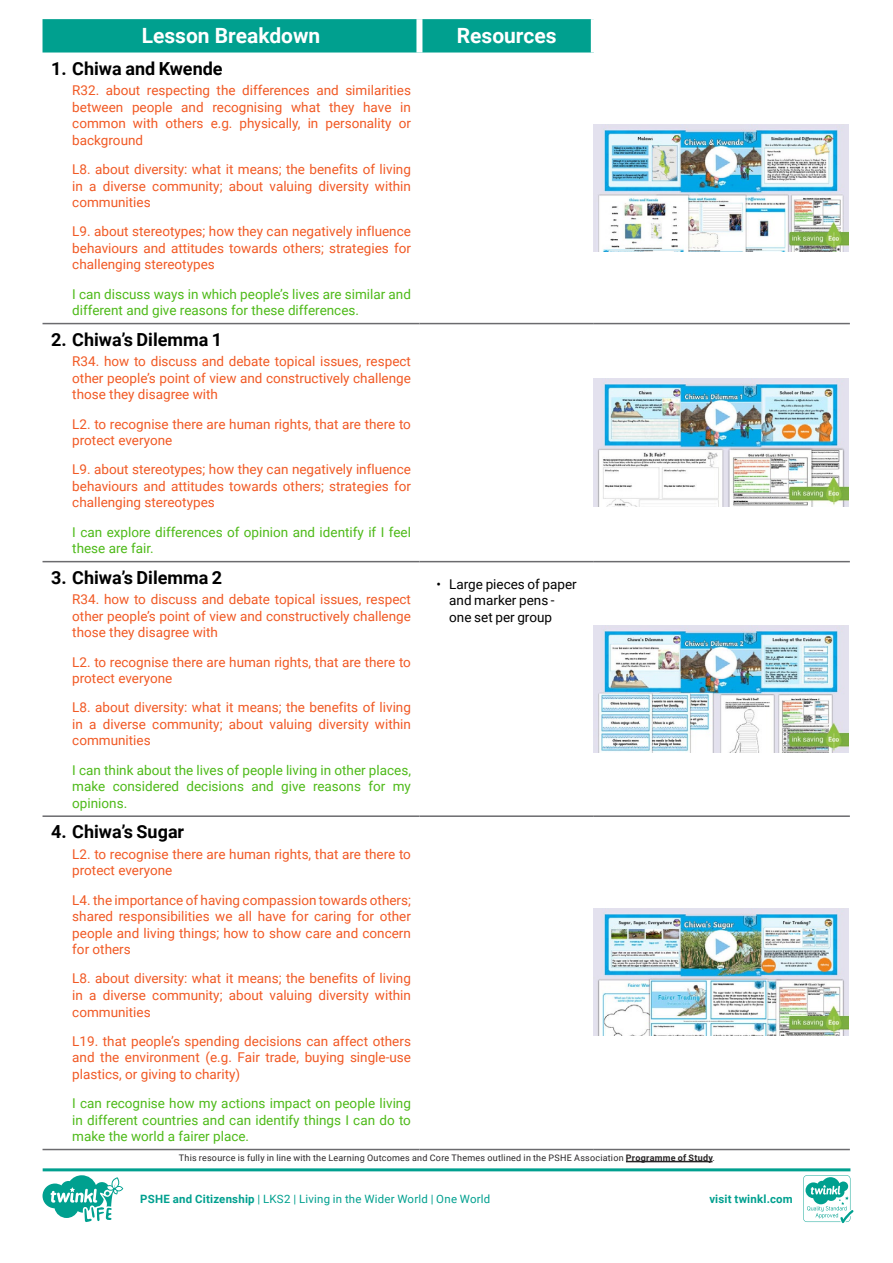
<style>
.page{position:relative;width:893px;height:1263px;background:#fff}
.page>*{position:absolute;margin:0;border:0;box-sizing:border-box;transform-origin:0 0}
.Heading_3{font:700 21px "Roboto";color:#fff}
.t1{font:700 18px "Roboto";color:#000}
.Adult_Body_Copy{font:13.5px/16.5px "Roboto";color:#f15924;text-align:justify}
.Adult_Body_Copy-2{font:13.5px/16.5px "Roboto";color:#4eba19}
.t2{font:13.5px/16.5px "Roboto";color:#000}
.t3{font:11.4px "Roboto";letter-spacing:.02em;color:#00a08f}
.t4{font:700 11.4px "Roboto";letter-spacing:.02em;color:#00a08f}
.t5{font:9px "Roboto";letter-spacing:.025em;color:#282526}
.s1{font-weight:700}
</style>
<div class="page">
<div style="left:43px;top:19px;width:548px;height:34px;background:#00a08f"></div>
<hr style="left:43px;top:323px;width:376px;height:1px;background:#6b6b6e">
<hr style="left:419px;top:323px;width:175px;height:1px;background:#6b6b6e">
<hr style="left:594px;top:323px;width:256px;height:1px;background:#6b6b6e">
<hr style="left:43px;top:561px;width:376px;height:1px;background:#6b6b6e">
<hr style="left:419px;top:561px;width:175px;height:1px;background:#6b6b6e">
<hr style="left:594px;top:561px;width:256px;height:1px;background:#6b6b6e">
<hr style="left:43px;top:815px;width:376px;height:2px;background:#6b6b6e">
<hr style="left:419px;top:815px;width:175px;height:2px;background:#6b6b6e">
<hr style="left:594px;top:815px;width:256px;height:2px;background:#6b6b6e">
<hr style="left:43px;top:1149px;width:376px;height:1px;background:#6b6b6e">
<hr style="left:419px;top:1149px;width:175px;height:1px;background:#6b6b6e">
<hr style="left:594px;top:1149px;width:256px;height:1px;background:#6b6b6e">
<div style="left:416px;top:19px;width:6px;height:34px;background:#fff"></div>
<img style="left:594px;top:124px;width:255px;height:128px">
<img style="left:594px;top:379px;width:255px;height:127px">
<img style="left:594px;top:625px;width:255px;height:128px">
<img style="left:594px;top:908px;width:255px;height:128px">
<hr style="left:626px;top:1161px;width:87px;height:1px;background:#282526">
<svg style="left:43px;top:1168px;width:810px;height:55px"></svg>
<p class="Heading_3" style="left:142px;top:21px;width:180px">Lesson Breakdown</p>
<p class="Heading_3" style="left:457px;top:21px;width:101px">Resources</p>
<p class="t1" style="left:51px;top:56px;width:173px">1. Chiwa and Kwende</p>
<p class="Adult_Body_Copy" style="left:72px;top:82px;width:340px">R32. about respecting the differences and similarities between people and recognising what they have in common with others e.g. physically, in personality or background</p>
<p class="Adult_Body_Copy" style="left:72px;top:160px;width:340px">L8. about diversity: what it means; the benefits of living in a diverse community; about valuing diversity within communities</p>
<p class="Adult_Body_Copy" style="left:72px;top:223px;width:340px">L9. about stereotypes; how they can negatively influence behaviours and attitudes towards others; strategies for challenging stereotypes</p>
<p class="Adult_Body_Copy-2" style="left:72px;top:285px;width:340px">I can discuss ways in which people’s lives are similar and different and give reasons for these differences.</p>
<p class="t1" style="left:51px;top:327px;width:173px">2. Chiwa’s Dilemma 1</p>
<p class="Adult_Body_Copy" style="left:72px;top:353px;width:340px">R34. how to discuss and debate topical issues, respect other people’s point of view and constructively challenge those they disagree with</p>
<p class="Adult_Body_Copy" style="left:72px;top:415px;width:340px">L2. to recognise there are human rights, that are there to protect everyone</p>
<p class="Adult_Body_Copy" style="left:72px;top:461px;width:340px">L9. about stereotypes; how they can negatively influence behaviours and attitudes towards others; strategies for challenging stereotypes</p>
<p class="Adult_Body_Copy-2" style="left:72px;top:523px;width:340px">I can explore differences of opinion and identify if I feel these are fair.</p>
<p class="t1" style="left:51px;top:565px;width:173px">3. Chiwa’s Dilemma 2</p>
<p class="Adult_Body_Copy" style="left:72px;top:591px;width:340px">R34. how to discuss and debate topical issues, respect other people’s point of view and constructively challenge those they disagree with</p>
<p class="Adult_Body_Copy" style="left:72px;top:653px;width:340px">L2. to recognise there are human rights, that are there to protect everyone</p>
<p class="Adult_Body_Copy" style="left:72px;top:699px;width:340px">L8. about diversity: what it means; the benefits of living in a diverse community; about valuing diversity within communities</p>
<p class="Adult_Body_Copy-2" style="left:72px;top:761px;width:340px;text-align:justify">I can think about the lives of people living in other places, make considered decisions and give reasons for my opinions.</p>
<p class="t2" style="left:449px;top:575px;width:129px;text-indent:-13px">• Large pieces of paper and marker pens - one set per group</p>
<p class="t1" style="left:51px;top:819px;width:135px">4. Chiwa’s Sugar</p>
<p class="Adult_Body_Copy" style="left:72px;top:845px;width:340px">L2. to recognise there are human rights, that are there to protect everyone</p>
<p class="Adult_Body_Copy" style="left:72px;top:891px;width:340px">L4. the importance of having compassion towards others; shared responsibilities we all have for caring for other people and living things; how to show care and concern for others</p>
<p class="Adult_Body_Copy" style="left:72px;top:970px;width:340px">L8. about diversity: what it means; the benefits of living in a diverse community; about valuing diversity within communities</p>
<p class="Adult_Body_Copy" style="left:72px;top:1032px;width:340px">L19. that people’s spending decisions can affect others and the environment (e.g. Fair trade, buying single-use plastics, or giving to charity)</p>
<p class="Adult_Body_Copy-2" style="left:72px;top:1094px;width:340px;text-align:justify">I can recognise how my actions impact on people living in different countries and can identify things I can do to make the world a fairer place.</p>
<p class="t5" style="left:179px;top:1151px;width:538px">This resource is fully in line with the Learning Outcomes and Core Themes outlined in the PSHE Association <span class="s1">Programme of Study</span>.</p>
<p class="t4" style="left:709px;top:1191px;width:85px">visit twinkl.com</p>
<p class="t3" style="left:140px;top:1191px;width:351px"><span class="s1">PSHE and Citizenship</span> | LKS2 | Living in the Wider World | One World</p>
</div>
